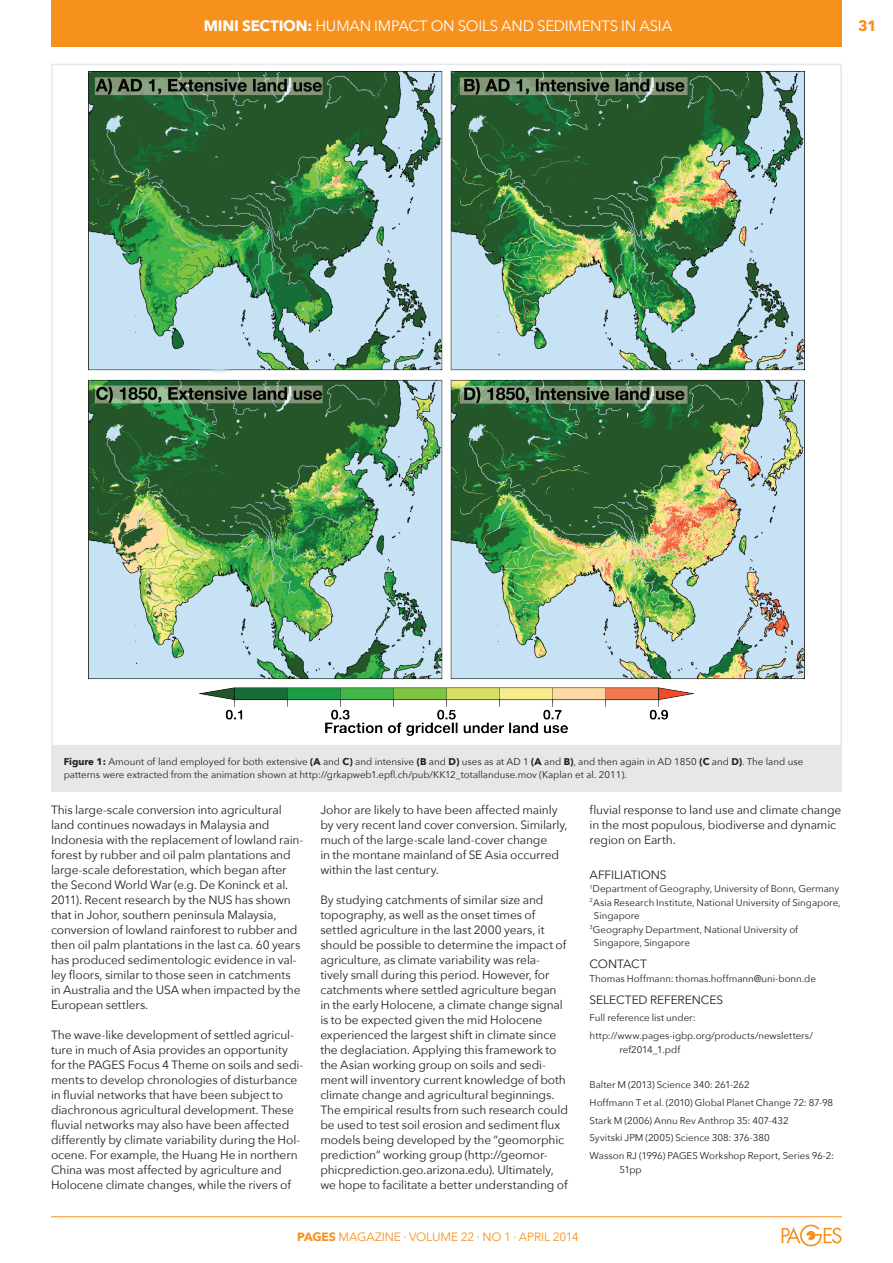
<style>
.page{position:relative;width:893px;height:1263px;background:#fff}
.page>*{position:absolute;margin:0;border:0;box-sizing:border-box;transform-origin:0 0}
.HEADER-Title{font:15px "Avenir Next";color:#fff}
.HEADER-Title-2{font:700 15px "Avenir Next";letter-spacing:-.015em;color:#fff}
.PAGE_NUMBER{font:700 15px "Avenir Next";color:#f6911e}
._3col-text{font:12px/15px "Avenir Next";letter-spacing:-.01em;color:#231f20}
.ARTICLE-INFO-Title{font:12px "Avenir Next";letter-spacing:-.01em;color:#231f20}
.t1{font:12px "Avenir Next";letter-spacing:-.005em;color:#f6911e}
.ARTICLE-INFO-Referen{font:9.75px/13.5px "Avenir Next";letter-spacing:-.005em;color:#231f20}
.ARTICLE-Figure_Capti{font:9.75px/13.5px "Avenir Next";color:#231f20}
.ARTICLE-INFO-Authors{font:9.75px/13.5px "Avenir Next";letter-spacing:-.005em;color:#231f20}
.ARTICLE-INFO-General{font:9.75px "Avenir Next";letter-spacing:-.005em;color:#231f20}
.s1{font-weight:400}
.s2{font-weight:700}
</style>
<div class="page">
<hr style="left:51px;top:1216px;width:791px;height:1px;background:#f6911e">
<svg style="left:782px;top:1225px;width:60px;height:21px"></svg>
<div style="left:51px;top:0;width:791px;height:46px;background:#f6911e"></div>
<div style="left:51px;top:746px;width:791px;height:45px;background:#e6e7e9"></div>
<img style="left:88px;top:71px;width:717px;height:664px">
<p class="HEADER-Title-2" style="left:204px;top:12px;width:134px">MINI SECTION: <span class="s1">Human</span></p>
<p class="HEADER-Title" style="left:374px;top:13px;width:35px">im pact</p>
<p class="HEADER-Title" style="left:431px;top:13px;width:36px">on soils</p>
<p class="HEADER-Title" style="left:501px;top:13px;width:12px">and</p>
<p class="HEADER-Title" style="left:537px;top:13px;width:10px">sediments</p>
<p class="HEADER-Title" style="left:621px;top:13px;width:37px">in Asia</p>
<p class="PAGE_NUMBER" style="left:858px;top:12px;width:20px">31</p>
<p class="ARTICLE-Figure_Capti" style="left:64px;top:754px;width:741px"><span class="s2">Figure 1:</span> Amount of land employed for both extensive <span class="s2">(A</span> and <span class="s2">C)</span> and intensive <span class="s2">(B</span> and <span class="s2">D)</span> uses as at AD 1 <span class="s2">(A</span> and <span class="s2">B)</span>, and then again in AD 1850 <span class="s2">(C</span> and <span class="s2">D)</span>. The land use patterns were extracted from the animation shown at http://grkapweb1.epfl.ch/pub/KK12_totallanduse.mov (Kaplan et al. 2011).</p>
<p class="_3col-text" style="left:51px;top:802px;width:254px">This large-scale conversion into agricultural land continues nowadays in Malaysia and Indonesia with the replacement of lowland rain&shy;forest by rubber and oil palm plantations and large-scale deforestation, which began after the Second World War (e.g. De Koninck et al.<br>2011). Recent research by the NUS has shown that in Johor, southern peninsula Malaysia, conversion of lowland rainforest to rubber and then oil palm plantations in the last ca. 60 years has produced sedimentologic evidence in val&shy;ley floors, similar to those seen in catchments in Australia and the USA when impacted by the European settlers.</p>
<p class="_3col-text" style="left:51px;top:1027px;width:254px">The wave-like development of settled agricul&shy;ture in much of Asia provides an opportunity for the PAGES Focus 4 Theme on soils and sedi&shy;ments to develop chronologies of disturbance in fluvial networks that have been subject to diachronous agricultural development. These fluvial networks may also have been affected differently by climate variability during the Hol&shy;ocene. For example, the Huang He in northern China was most affected by agriculture and Holocene climate changes, while the rivers of</p>
<p class="_3col-text" style="left:320px;top:802px;width:249px">Johor are likely to have been affected mainly by very recent land cover conversion. Similarly, much of the large-scale land-cover change<br>in the montane mainland of SE Asia occurred within the last century.</p>
<p class="_3col-text" style="left:320px;top:892px;width:249px">By studying catchments of similar size and topography, as well as the onset times of settled agriculture in the last 2000 years, it should be possible to determine the impact of agriculture, as climate variability was rela&shy;tively small during this period. However, for catchments where settled agriculture began in the early Holocene, a climate change signal is to be expected given the mid Holocene experienced the largest shift in climate since the deglaciation. Applying this framework to the Asian working group on soils and sedi&shy;ment will inventory current knowledge of both climate change and agricultural beginnings.<br>The empirical results from such research could be used to test soil erosion and sediment flux models being developed by the “geomorphic prediction” working group (http://geomor&shy;phicprediction.geo.arizona.edu). Ultimately, we hope to facilitate a better understanding of</p>
<p class="_3col-text" style="left:590px;top:802px;width:253px">fluvial response to land use and climate change in the most populous, biodiverse and dynamic region on Earth.</p>
<p class="ARTICLE-INFO-Title" style="left:590px;top:864px;width:79px">AFFILIATIONS</p>
<p class="ARTICLE-INFO-Authors" style="left:590px;top:881px;width:251px"><sup>1</sup>Department of Geography, University of Bonn, Germany</p>
<p class="ARTICLE-INFO-Authors" style="left:594px;top:895px;width:248px;text-indent:-4px"><sup>2</sup>Asia Research Institute, National University of Singapore,<br>Singapore</p>
<p class="ARTICLE-INFO-Authors" style="left:594px;top:922px;width:206px;text-indent:-4px"><sup>3</sup>Geography Department, National University of<br>Singapore, Singapore</p>
<p class="ARTICLE-INFO-Title" style="left:590px;top:954px;width:59px">CONTACT</p>
<p class="ARTICLE-INFO-General" style="left:590px;top:970px;width:228px">Thomas Hoffmann: thomas.hoffmann@uni-bonn.de</p>
<p class="ARTICLE-INFO-Title" style="left:590px;top:989px;width:135px">SELECTED REFERENCES</p>
<p class="ARTICLE-INFO-Referen" style="left:590px;top:1011px;width:108px">Full reference list under:</p>
<p class="ARTICLE-INFO-Referen" style="left:619px;top:1028px;width:195px;text-indent:-30px">http://www.pages-igbp.org/products/newsletters/ ref2014_1.pdf</p>
<p class="ARTICLE-INFO-Referen" style="left:590px;top:1077px;width:162px">Balter M (2013) Science 340: 261-262</p>
<p class="ARTICLE-INFO-Referen" style="left:590px;top:1095px;width:245px">Hoffmann T et al. (2010) Global Planet Change 72: 87-98</p>
<p class="ARTICLE-INFO-Referen" style="left:590px;top:1113px;width:201px">Stark M (2006) Annu Rev Anthrop 35: 407-432</p>
<p class="ARTICLE-INFO-Referen" style="left:590px;top:1131px;width:182px">Syvitski JPM (2005) Science 308: 376-380</p>
<p class="ARTICLE-INFO-Referen" style="left:619px;top:1149px;width:216px;text-indent:-30px">Wasson RJ (1996) PAGES Workshop Report, Series 96-2:<br>51pp</p>
<p class="t1" style="left:297px;top:1227px;width:283px"><span class="s2">PAGES</span> MAGAZINE ∙ VOLUME 22 ∙ NO 1 ∙ April 2014</p>
</div>
